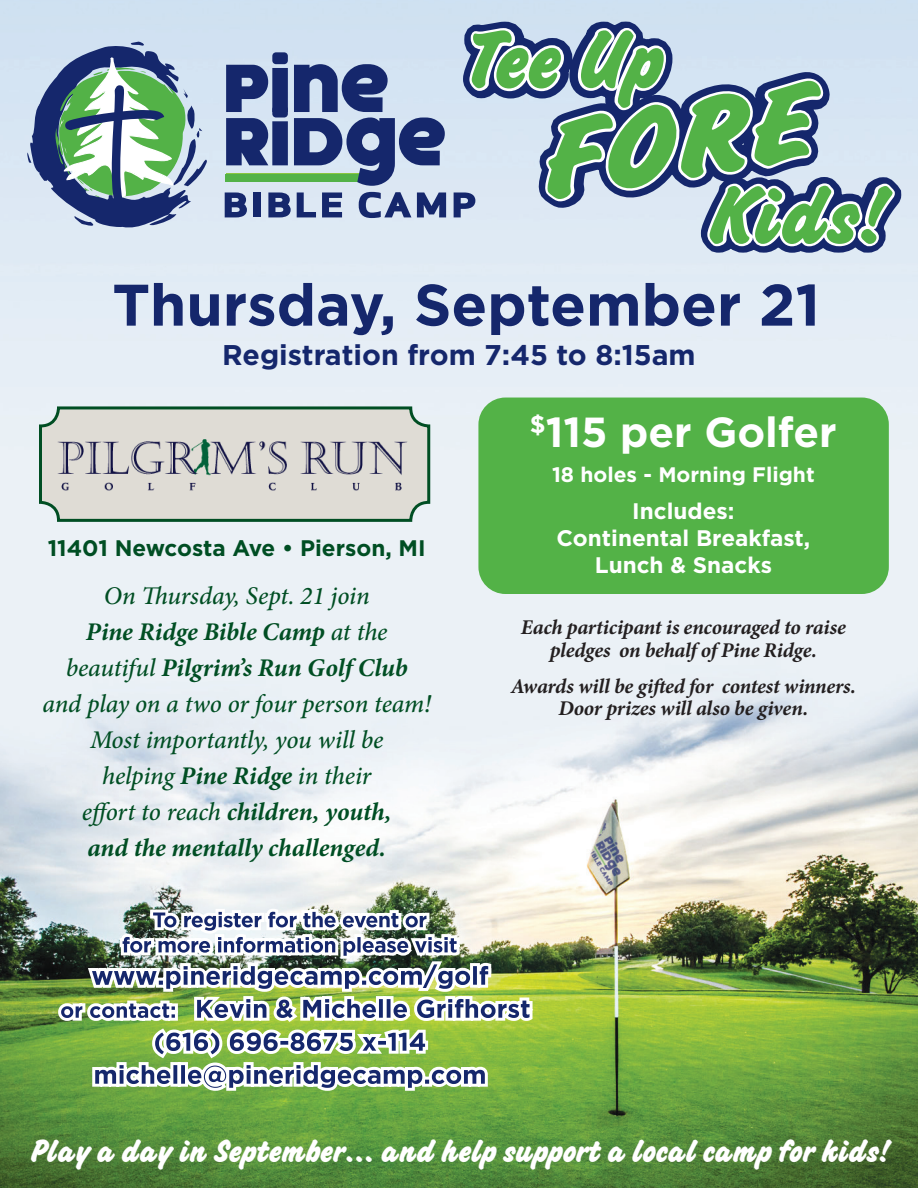
<style>
.page{position:relative;width:918px;height:1188px;background:#fff}
.page>*{position:absolute;margin:0;border:0;box-sizing:border-box;transform-origin:0 0}
.t1{font:700 58.5px "Gotham";color:#15276c}
.t2{font:700 42px "Gotham";color:#fff}
.t3{font:33.75px "Challenge Extra Bold Std";color:#fff}
.t4{font:700 28.5px "Gotham";color:#15276c}
.t5{font:italic 700 25.5px "Minion Pro";letter-spacing:-.005em;color:#004e23}
.t6{font:italic 500 25.5px "Minion Pro";letter-spacing:-.01em;color:#004e23}
.t7{font:700 22.5px "Gotham";color:#fff}
.t8{font:700 22.5px "Gotham";color:#004e23}
.t9{font:italic 700 21px/22.5px "Minion Pro";letter-spacing:-.01em;color:#231f20;text-align:center}
.t10{font:700 21px "Gotham";color:#fff}
.s1{font-weight:500}
.s2{font-weight:700}
</style>
<div class="page">
<img style="left:0;top:0;width:918px;height:1188px">
<svg style="left:27px;top:42px;width:180px;height:186px;background:#86a3a9"></svg>
<svg style="left:225px;top:2px;width:693px;height:271px;background:#a4bcc4"></svg>
<div style="left:478px;top:398px;width:411px;height:196px;background:#53b247;border-radius:27px"></div>
<img style="left:40px;top:408px;width:389px;height:112px">
<div style="left:39px;top:406px;width:391px;height:116px;border:3px solid #004e23;border-radius:18px"></div>
<img style="left:53px;top:906px;width:483px;height:242px">
<p class="t1" style="left:112px;top:266px;width:709px">Thursday, September 21</p>
<p class="t4" style="left:222px;top:336px;width:475px">Registration from 7:45 to 8:15am</p>
<p class="t8" style="left:48px;top:533px;width:379px">11401 Newcosta Ave • Pierson, MI</p>
<p class="t6" style="left:104px;top:578px;width:267px">On Thursday, Sept. 21 join</p>
<p class="t5" style="left:86px;top:614px;width:303px">Pine Ridge Bible Camp <span class="s1">at the</span></p>
<p class="t5" style="left:66px;top:650px;width:344px"><span class="s1">beautiful</span> Pilgrim’s Run Golf Club</p>
<p class="t6" style="left:42px;top:686px;width:390px">and play on a two or four person team!</p>
<p class="t6" style="left:90px;top:722px;width:295px">Most importantly, you will be</p>
<p class="t6" style="left:102px;top:758px;width:271px">helping <span class="s2">Pine Ridge</span> in their</p>
<p class="t5" style="left:82px;top:794px;width:311px"><span class="s1">effort to reach</span> children, youth,</p>
<p class="t5" style="left:88px;top:830px;width:300px">and the mentally challenged.</p>
<p class="t2" style="left:530px;top:404px;width:308px"><sup>$</sup>115 per Golfer</p>
<p class="t10" style="left:552px;top:460px;width:264px">18 holes - Morning Flight</p>
<p class="t7" style="left:632px;top:496px;width:104px">Includes:</p>
<p class="t7" style="left:557px;top:523px;width:255px">Continental Breakfast,</p>
<p class="t7" style="left:595px;top:550px;width:179px">Lunch &amp; Snacks</p>
<p class="t9" style="left:521px;top:616px;width:326px">Each participant is encouraged to raise pledges on behalf of Pine Ridge.</p>
<p class="t9" style="left:511px;top:674px;width:347px">Awards will be gifted for contest winners.<br>Door prizes will also be given.</p>
<p class="t3" style="left:30px;top:1131px;width:860px">Play a day in September... and help support a local camp for kids!</p>
</div>
